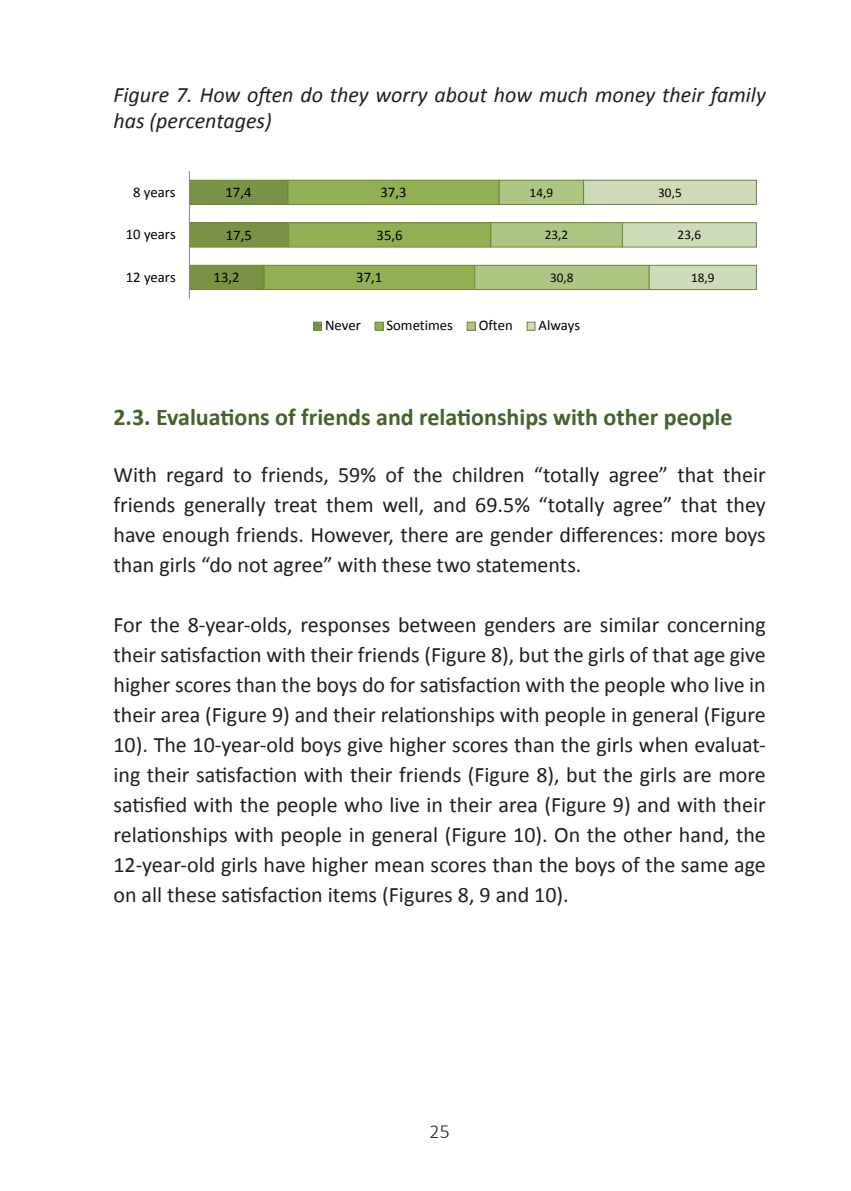
<style>
.page{position:relative;width:851px;height:1191px;background:#fff}
.page>*{position:absolute;margin:0;border:0;box-sizing:border-box;transform-origin:0 0}
.t1{font:700 24px "Calibri";color:#45622d}
.t2{font:22px/30px "Calibri";color:#231f20;text-align:justify}
.t3{font:italic 22px/26.4px "Calibri";color:#231f20}
.t4{font:300 20px "Calibri";color:#231f20}
.t5{font:14.6px "Calibri";color:#000}
.t6{font:13.2px "Calibri";color:#000}
</style>
<div class="page">
<div style="left:189px;top:265px;width:75px;height:24px;background:#799244"></div>
<div style="left:189px;top:265px;width:75px;height:25px;border:1px solid #6f873c"></div>
<div style="left:189px;top:223px;width:100px;height:24px;background:#799244"></div>
<div style="left:189px;top:222px;width:100px;height:25px;border:1px solid #6f873c"></div>
<div style="left:189px;top:180px;width:99px;height:24px;background:#799244"></div>
<div style="left:189px;top:180px;width:99px;height:25px;border:1px solid #6f873c"></div>
<div style="left:264px;top:265px;width:210px;height:24px;background:#91af53"></div>
<div style="left:263px;top:265px;width:212px;height:25px;border:1px solid #6f873c"></div>
<div style="left:289px;top:223px;width:201px;height:24px;background:#91af53"></div>
<div style="left:288px;top:222px;width:203px;height:25px;border:1px solid #6f873c"></div>
<div style="left:287px;top:180px;width:212px;height:25px;background:#91af53;border:1px solid #6f873c"></div>
<div style="left:474px;top:265px;width:175px;height:24px;background:#aec683"></div>
<div style="left:474px;top:265px;width:175px;height:25px;border:1px solid #6f873c"></div>
<div style="left:490px;top:223px;width:132px;height:24px;background:#aec683"></div>
<div style="left:490px;top:222px;width:132px;height:25px;border:1px solid #6f873c"></div>
<div style="left:499px;top:180px;width:84px;height:24px;background:#aec683"></div>
<div style="left:498px;top:180px;width:86px;height:25px;border:1px solid #6f873c"></div>
<div style="left:649px;top:265px;width:107px;height:24px;background:#cddbb8"></div>
<div style="left:648px;top:265px;width:108px;height:25px;border:1px solid #6f873c"></div>
<div style="left:622px;top:223px;width:134px;height:24px;background:#cddbb8"></div>
<div style="left:621px;top:222px;width:135px;height:25px;border:1px solid #6f873c"></div>
<div style="left:583px;top:180px;width:173px;height:24px;background:#cddbb8"></div>
<div style="left:583px;top:180px;width:173px;height:25px;border:1px solid #6f873c"></div>
<hr style="left:189px;top:171px;width:1px;height:128px;background:#868686">
<div style="left:313px;top:322px;width:8px;height:8px;background:#799244"></div>
<div style="left:313px;top:322px;width:9px;height:9px;border:1px solid #6f873c"></div>
<div style="left:375px;top:322px;width:8px;height:8px;background:#91af53"></div>
<div style="left:374px;top:322px;width:9px;height:9px;border:1px solid #6f873c"></div>
<div style="left:467px;top:322px;width:8px;height:8px;background:#aec683"></div>
<div style="left:466px;top:322px;width:9px;height:9px;border:1px solid #6f873c"></div>
<div style="left:527px;top:322px;width:8px;height:8px;background:#cddbb8"></div>
<div style="left:526px;top:322px;width:9px;height:9px;border:1px solid #6f873c"></div>
<p class="t3" style="left:113px;top:80px;width:653px">Figure 7. How often do they worry about how much money their family has (percentages)</p>
<p class="t5" style="left:133px;top:182px;width:44px">8 years</p>
<p class="t5" style="left:225px;top:183px;width:28px">17,4</p>
<p class="t5" style="left:380px;top:183px;width:28px">37,3</p>
<p class="t6" style="left:529px;top:184px;width:25px">14,9</p>
<p class="t6" style="left:658px;top:184px;width:25px">30,5</p>
<p class="t5" style="left:126px;top:225px;width:51px">10 years</p>
<p class="t5" style="left:226px;top:226px;width:28px">17,5</p>
<p class="t5" style="left:376px;top:226px;width:28px">35,6</p>
<p class="t6" style="left:544px;top:227px;width:25px">23,2</p>
<p class="t6" style="left:677px;top:227px;width:25px">23,6</p>
<p class="t5" style="left:126px;top:267px;width:51px">12 years</p>
<p class="t5" style="left:213px;top:268px;width:28px">13,2</p>
<p class="t5" style="left:356px;top:268px;width:28px">37,1</p>
<p class="t6" style="left:550px;top:269px;width:25px">30,8</p>
<p class="t6" style="left:691px;top:269px;width:25px">18,9</p>
<p class="t5" style="left:325px;top:316px;width:37px">Never</p>
<p class="t5" style="left:386px;top:316px;width:68px">Sometimes</p>
<p class="t5" style="left:478px;top:316px;width:36px">Often</p>
<p class="t5" style="left:538px;top:316px;width:43px">Always</p>
<p class="t1" style="left:113px;top:401px;width:620px">2.3. Evaluations of friends and relationships with other people</p>
<p class="t2" style="left:113px;top:460px;width:653px">With regard to friends, 59% of the children “totally agree” that their friends generally treat them well, and 69.5% “totally agree” that they have enough friends. However, there are gender differences: more boys than girls “do not agree” with these two statements.</p>
<p class="t2" style="left:113px;top:610px;width:653px">For the 8-year-olds, responses between genders are similar concerning their satisfaction with their friends (Figure 8), but the girls of that age give higher scores than the boys do for satisfaction with the people who live in their area (Figure 9) and their relationships with people in general (Figure 10). The 10-year-old boys give higher scores than the girls when evaluat&shy;ing their satisfaction with their friends (Figure 8), but the girls are more satisfied with the people who live in their area (Figure 9) and with their relationships with people in general (Figure 10). On the other hand, the 12-year-old girls have higher mean scores than the boys of the same age on all these satisfaction items (Figures 8, 9 and 10).</p>
<p class="t4" style="left:429px;top:1118px;width:22px">25</p>
</div>
